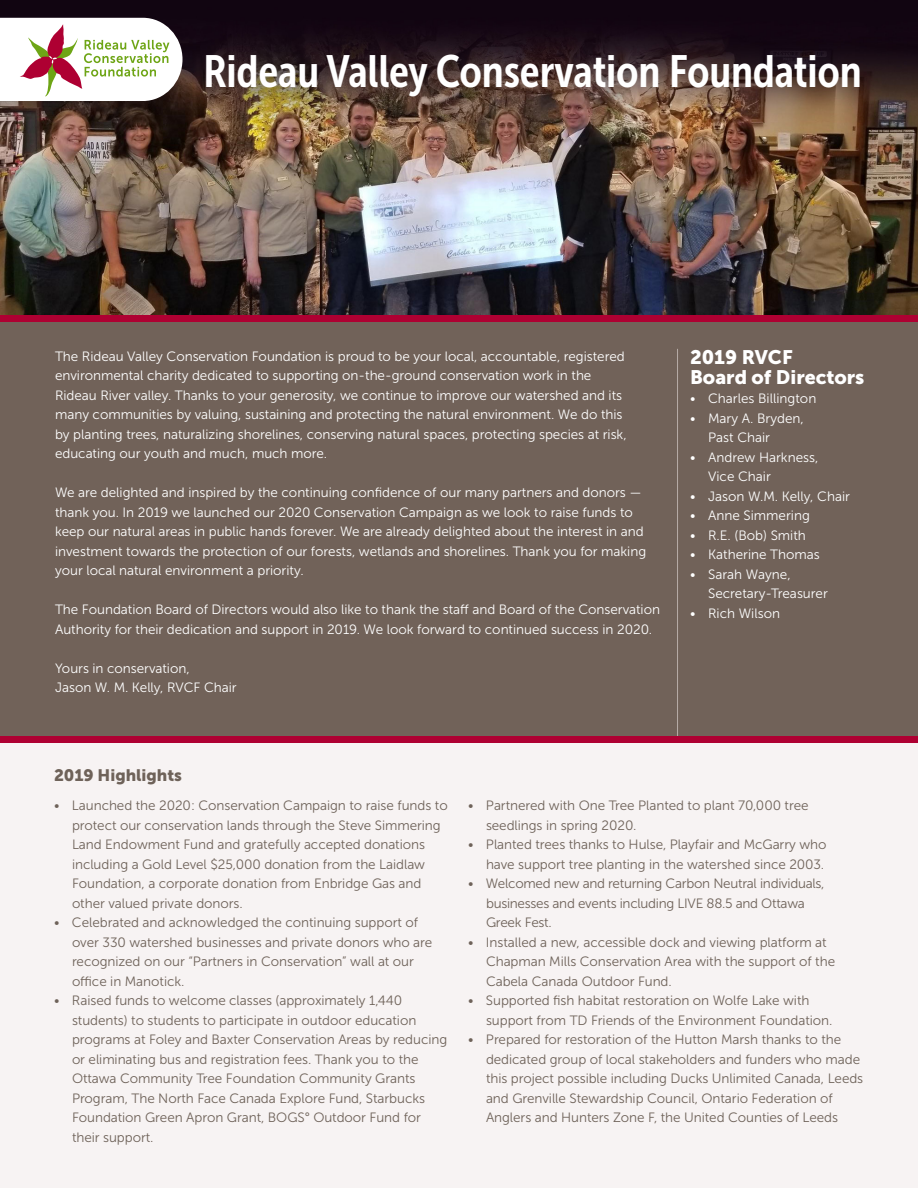
<style>
.page{position:relative;width:918px;height:1188px;background:#fff}
.page>*{position:absolute;margin:0;border:0;box-sizing:border-box;transform-origin:0 0}
.Title_Warm_Grey{font:45px "Museo Sans Cond 700";letter-spacing:-.005em;color:#fff}
.subtitle{font:19.5px/19.5px "Museo Sans 900";color:#fff}
.subtitle-2{font:16.5px "Museo Sans 900";color:#6e6259}
.indent{font:13.5px/19.5px "Museo Sans 300";letter-spacing:-.005em;color:#6e6259}
.Body{font:13.5px/19.5px "Museo Sans 300";letter-spacing:-.005em;color:#fff}
.Indent_white{font:13.5px/19.5px "Museo Sans 300";color:#fff}
</style>
<div class="page">
<div style="left:0;top:252px;width:918px;height:487px;background:#716259"></div>
<div style="left:0;top:740px;width:918px;height:448px;background:#f7f3f3"></div>
<img style="left:0;top:0;width:918px;height:315px">
<div style="left:0;top:315px;width:918px;height:7px;background:#ae0032"></div>
<hr style="left:677px;top:349px;width:1px;height:391px;background:#b7ada8">
<div style="left:0;top:736px;width:918px;height:6px;background:#ae0032"></div>
<svg style="left:0;top:18px;width:183px;height:83px"></svg>
<p class="Title_Warm_Grey" style="left:204px;top:46px;width:660px">Rideau Valley Conservation Foundation</p>
<p class="Body" style="left:55px;top:346px;width:573px">The Rideau Valley Conservation Foundation is proud to be your local, accountable, registered environmental charity dedicated to supporting on-the-ground conservation work in the Rideau River valley. Thanks to your generosity, we continue to improve our watershed and its many communities by valuing, sustaining and protecting the natural environment. We do this by planting trees, naturalizing shorelines, conserving natural spaces, protecting species at risk, educating our youth and much, much more.</p>
<p class="Body" style="left:55px;top:483px;width:593px">We are delighted and inspired by the continuing confidence of our many partners and donors — thank you. In 2019 we launched our 2020 Conservation Campaign as we look to raise funds to keep our natural areas in public hands forever. We are already delighted about the interest in and investment towards the protection of our forests, wetlands and shorelines. Thank you for making your local natural environment a priority.</p>
<p class="Body" style="left:55px;top:600px;width:606px">The Foundation Board of Directors would also like to thank the staff and Board of the Conservation<br>Authority for their dedication and support in 2019. We look forward to continued success in 2020.</p>
<p class="Body" style="left:55px;top:658px;width:183px">Yours in conservation,<br>Jason W. M. Kelly, RVCF Chair</p>
<p class="subtitle-2" style="left:54px;top:766px;width:130px">2019 Highlights</p>
<p class="subtitle" style="left:690px;top:347px;width:176px">2019 RVCF<br>Board of Directors</p>
<p class="Indent_white" style="left:690px;top:389px;width:128px">• Charles Billington</p>
<p class="Indent_white" style="left:708px;top:408px;width:97px;text-indent:-18px">• Mary A. Bryden,<br>Past Chair</p>
<p class="Indent_white" style="left:708px;top:447px;width:112px;text-indent:-18px">• Andrew Harkness,<br>Vice Chair</p>
<p class="Indent_white" style="left:690px;top:486px;width:161px">• Jason W.M. Kelly, Chair</p>
<p class="Indent_white" style="left:690px;top:506px;width:121px">• Anne Simmering</p>
<p class="Indent_white" style="left:690px;top:525px;width:117px">• R.E. (Bob) Smith</p>
<p class="Indent_white" style="left:690px;top:545px;width:131px">• Katherine Thomas</p>
<p class="Indent_white" style="left:708px;top:564px;width:121px;text-indent:-18px">• Sarah Wayne,<br>Secretary-Treasurer</p>
<p class="Indent_white" style="left:690px;top:603px;width:92px">• Rich Wilson</p>
<p class="indent" style="left:72px;top:796px;width:377px;text-indent:-18px">• Launched the 2020: Conservation Campaign to raise funds to protect our conservation lands through the Steve Simmering Land Endowment Fund and gratefully accepted donations including a Gold Level $25,000 donation from the Laidlaw Foundation, a corporate donation from Enbridge Gas and other valued private donors.</p>
<p class="indent" style="left:72px;top:913px;width:362px;text-indent:-18px">• Celebrated and acknowledged the continuing support of over 330 watershed businesses and private donors who are recognized on our “Partners in Conservation” wall at our office in Manotick.</p>
<p class="indent" style="left:72px;top:991px;width:377px;text-indent:-18px">• Raised funds to welcome classes (approximately 1,440 students) to students to participate in outdoor education programs at Foley and Baxter Conservation Areas by reducing or eliminating bus and registration fees. Thank you to the Ottawa Community Tree Foundation Community Grants Program, The North Face Canada Explore Fund, Starbucks Foundation Green Apron Grant, BOGS° Outdoor Fund for their support.</p>
<p class="indent" style="left:486px;top:796px;width:324px;text-indent:-18px">• Partnered with One Tree Planted to plant 70,000 tree seedlings in spring 2020.</p>
<p class="indent" style="left:468px;top:835px;width:360px;text-align:right">• Planted trees thanks to Hulse, Playfair and McGarry who have support tree planting in the watershed since 2003.</p>
<p class="indent" style="left:486px;top:874px;width:340px;text-indent:-18px">• Welcomed new and returning Carbon Neutral individuals, businesses and events including LIVE 88.5 and Ottawa<br>Greek Fest.</p>
<p class="indent" style="left:486px;top:932px;width:351px;text-indent:-18px">• Installed a new, accessible dock and viewing platform at<br>Chapman Mills Conservation Area with the support of the<br>Cabela Canada Outdoor Fund.</p>
<p class="indent" style="left:486px;top:991px;width:348px;text-indent:-18px">• Supported fish habitat restoration on Wolfe Lake with support from TD Friends of the Environment Foundation.</p>
<p class="indent" style="left:486px;top:1030px;width:379px;text-indent:-18px">• Prepared for restoration of the Hutton Marsh thanks to the dedicated group of local stakeholders and funders who made this project possible including Ducks Unlimited Canada, Leeds and Grenville Stewardship Council, Ontario Federation of Anglers and Hunters Zone F, the United Counties of Leeds</p>
</div>
